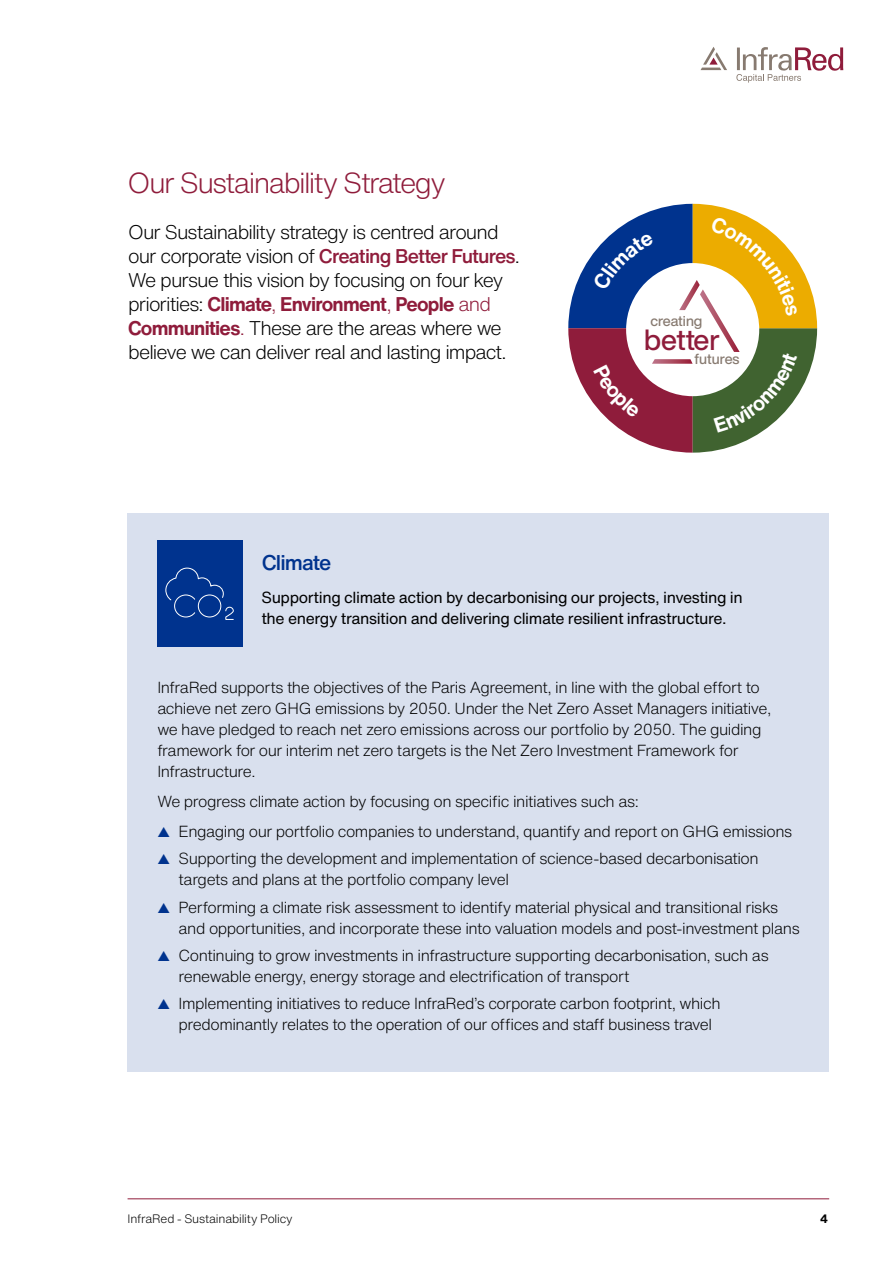
<style>
.page{position:relative;width:893px;height:1263px;background:#fff}
.page>*{position:absolute;margin:0;border:0;box-sizing:border-box;transform-origin:0 0}
.t1{font:500 28.8px "Helvetica Now Display";color:#8f1c3b}
.t2{font:300 28.5px "Helvetica Now Text";letter-spacing:-.06em;color:#8f1c3b}
.t3{font:500 21px "Helvetica Now Text";letter-spacing:-.045em;color:#00338e}
.t4{font:300 19.5px/24px "Helvetica Now Text";letter-spacing:-.045em;color:#000}
.t5{font:300 15.75px/21px "Helvetica Now Text";letter-spacing:-.025em;color:#000}
.t6{font:15.75px/21px "Helvetica Now Text";letter-spacing:-.025em;color:#000}
.t7{font:500 14.4px "Helvetica Now Display";color:#877a70}
.t8{font:300 12px "Helvetica Now Text";letter-spacing:-.015em;color:#000}
.t9{font:700 12px "Helvetica Now Text";color:#000}
.s1{font-weight:500;color:#8f1c3b}
.s2{font-weight:700;color:#8f1c3b}
.s3{color:#8f1c3b}
.s4{color:#00338e}
</style>
<div class="page">
<svg style="left:701px;top:47px;width:26px;height:23px"></svg>
<svg style="left:736px;top:47px;width:107px;height:36px"></svg>
<hr style="left:128px;top:1198px;width:701px;height:1px;background:#8f1c3b">
<div style="left:128px;top:513px;width:701px;height:558px;background:#d9e0ee"></div>
<div style="left:157px;top:541px;width:85px;height:106px;background:#00338e"></div>
<svg style="left:165px;top:567px;width:69px;height:53px"></svg>
<svg style="left:568px;top:204px;width:249px;height:249px"></svg>
<h2 class="t2" style="left:128px;top:161px;width:320px">Our Sustainability Strategy</h2>
<p class="t4" style="left:128px;top:220px;width:393px">Our Sustainability strategy is centred around our corporate vision of <span class="s1">Creating Better Futures</span>.<br>We pursue this vision by focusing on four key priorities: <span class="s2">Climate</span><span class="s3">,</span> <span class="s2">Environment</span><span class="s3">,</span> <span class="s2">People</span> <span class="s3">and </span><span class="s2">Communities</span><span class="s3">.</span> These are the areas where we believe we can deliver real and lasting impact.</p>
<h3 class="t3" style="left:262px;top:547px;width:71px">Climate</h3>
<p class="t7" style="left:650px;top:311px;width:53px">creating</p>
<p class="t7" style="left:694px;top:349px;width:46px">futures</p>
<h1 class="t1" style="left:644px;top:320px;width:77px">better</h1>
<p class="t6" style="left:261px;top:586px;width:483px">Supporting climate action by decarbonising our projects, investing in the energy transition and delivering climate resilient infrastructure.</p>
<p class="t5" style="left:157px;top:676px;width:616px">InfraRed supports the objectives of the Paris Agreement, in line with the global effort to achieve net zero GHG emissions by 2050. Under the Net Zero Asset Managers initiative, we have pledged to reach net zero emissions across our portfolio by 2050. The guiding framework for our interim net zero targets is the Net Zero Investment Framework for Infrastructure.</p>
<p class="t5" style="left:157px;top:790px;width:483px">We progress climate action by focusing on specific initiatives such as:</p>
<p class="t5" style="left:157px;top:820px;width:636px"><span class="s4">▲</span> Engaging our portfolio companies to understand, quantify and report on GHG emissions</p>
<p class="t5" style="left:179px;top:847px;width:582px;text-indent:-21px"><span class="s4">▲</span> Supporting the development and implementation of science-based decarbonisation targets and plans at the portfolio company level</p>
<p class="t5" style="left:179px;top:896px;width:623px;text-indent:-21px"><span class="s4">▲</span> Performing a climate risk assessment to identify material physical and transitional risks and opportunities, and incorporate these into valuation models and post-investment plans</p>
<p class="t5" style="left:179px;top:944px;width:592px;text-indent:-21px"><span class="s4">▲</span> Continuing to grow investments in infrastructure supporting decarbonisation, such as renewable energy, energy storage and electrification of transport</p>
<p class="t5" style="left:179px;top:993px;width:544px;text-indent:-21px"><span class="s4">▲</span> Implementing initiatives to reduce InfraRed’s corporate carbon footprint, which predominantly relates to the operation of our offices and staff business travel</p>
<p class="t8" style="left:128px;top:1209px;width:167px">InfraRed - Sustainability Policy</p>
<p class="t9" style="left:820px;top:1209px;width:9px">4</p>
</div>
